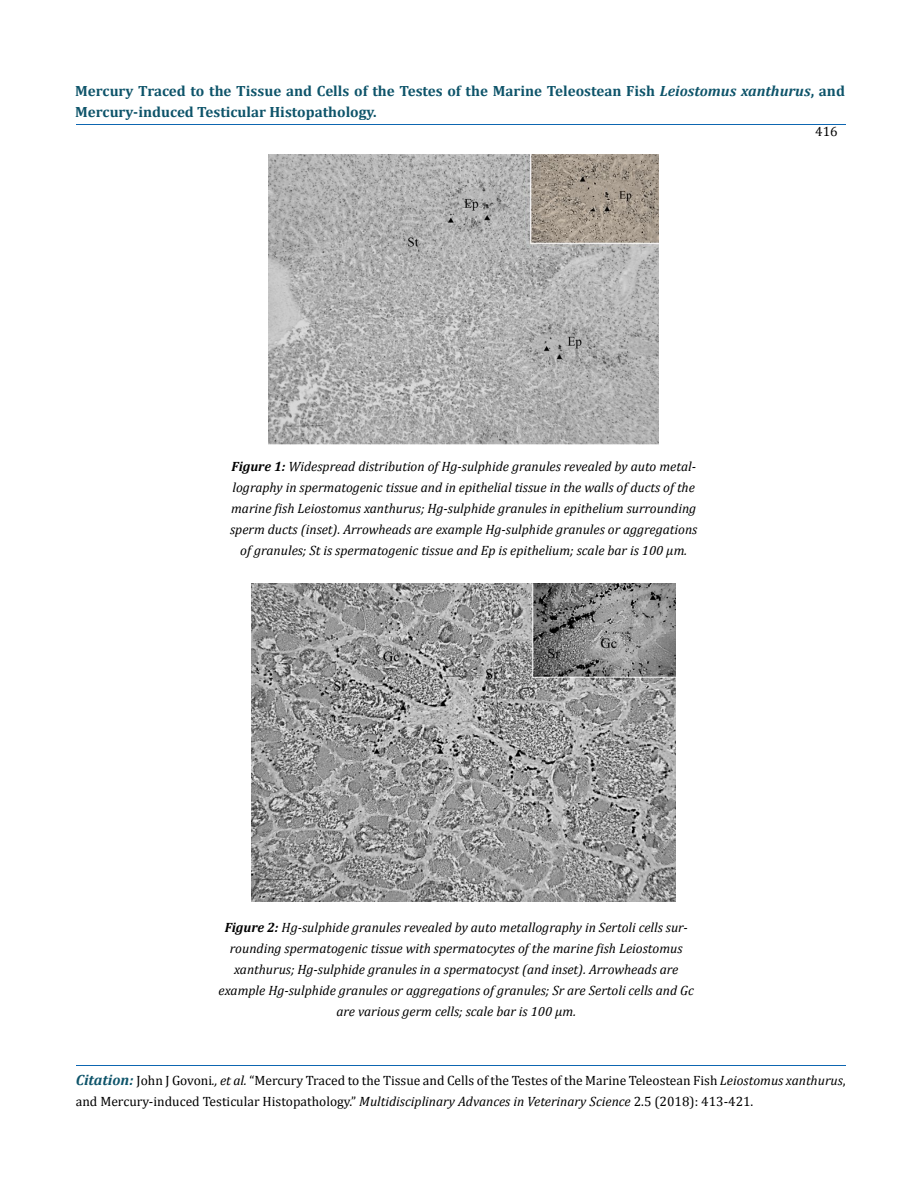
<style>
.page{position:relative;width:917px;height:1190px;background:#fff}
.page>*{position:absolute;margin:0;border:0;box-sizing:border-box;transform-origin:0 0}
.t1{font:700 14.85px/21px "Cambria";color:#0e546a}
.t2{font:italic 13.5px/21px "Cambria";color:#000;text-align:center}
.t3{font:13.5px/21px "Cambria";color:#000}
.s1{font-style:italic}
.s2{font-weight:700}
.s3{font-weight:700;font-style:italic;font-size:14.85px;color:#0e546a}
</style>
<div class="page">
<hr style="left:76px;top:124px;width:769px;height:1px;background:#0d66b1">
<hr style="left:76px;top:1065px;width:769px;height:1px;background:#0d66b1">
<img style="left:268px;top:154px;width:391px;height:291px">
<img style="left:252px;top:583px;width:423px;height:318px">
<p class="t1" style="left:75px;top:80px;width:771px">Mercury Traced to the Tissue and Cells of the Testes of the Marine Teleostean Fish <span class="s1">Leiostomus xanthurus</span>, and<br>Mercury-induced Testicular Histopathology.</p>
<p class="t3" style="left:815px;top:121px;width:24px">416</p>
<p class="t2" style="left:230px;top:455px;width:469px"><span class="s2">Figure 1:</span> Widespread distribution of Hg-sulphide granules revealed by auto metal&shy;lography in spermatogenic tissue and in epithelial tissue in the walls of ducts of the marine fish Leiostomus xanthurus; Hg-sulphide granules in epithelium surrounding sperm ducts (inset). Arrowheads are example Hg-sulphide granules or aggregations of granules; St is spermatogenic tissue and Ep is epithelium; scale bar is 100 µm.</p>
<p class="t2" style="left:219px;top:916px;width:476px"><span class="s2">Figure 2:</span> Hg-sulphide granules revealed by auto metallography in Sertoli cells sur&shy;rounding spermatogenic tissue with spermatocytes of the marine fish Leiostomus xanthurus; Hg-sulphide granules in a spermatocyst (and inset). Arrowheads are example Hg-sulphide granules or aggregations of granules; Sr are Sertoli cells and Gc are various germ cells; scale bar is 100 µm.</p>
<p class="t3" style="left:76px;top:1069px;width:771px"><span class="s3">Citation:</span> John J Govoni<span class="s1">., et al.</span> “Mercury Traced to the Tissue and Cells of the Testes of the Marine Teleostean Fish <span class="s1">Leiostomus xanthurus</span>, and Mercury-induced Testicular Histopathology.” <span class="s1">Multidisciplinary Advances in Veterinary Science</span> 2.5 (2018): 413-421.</p>
</div>
